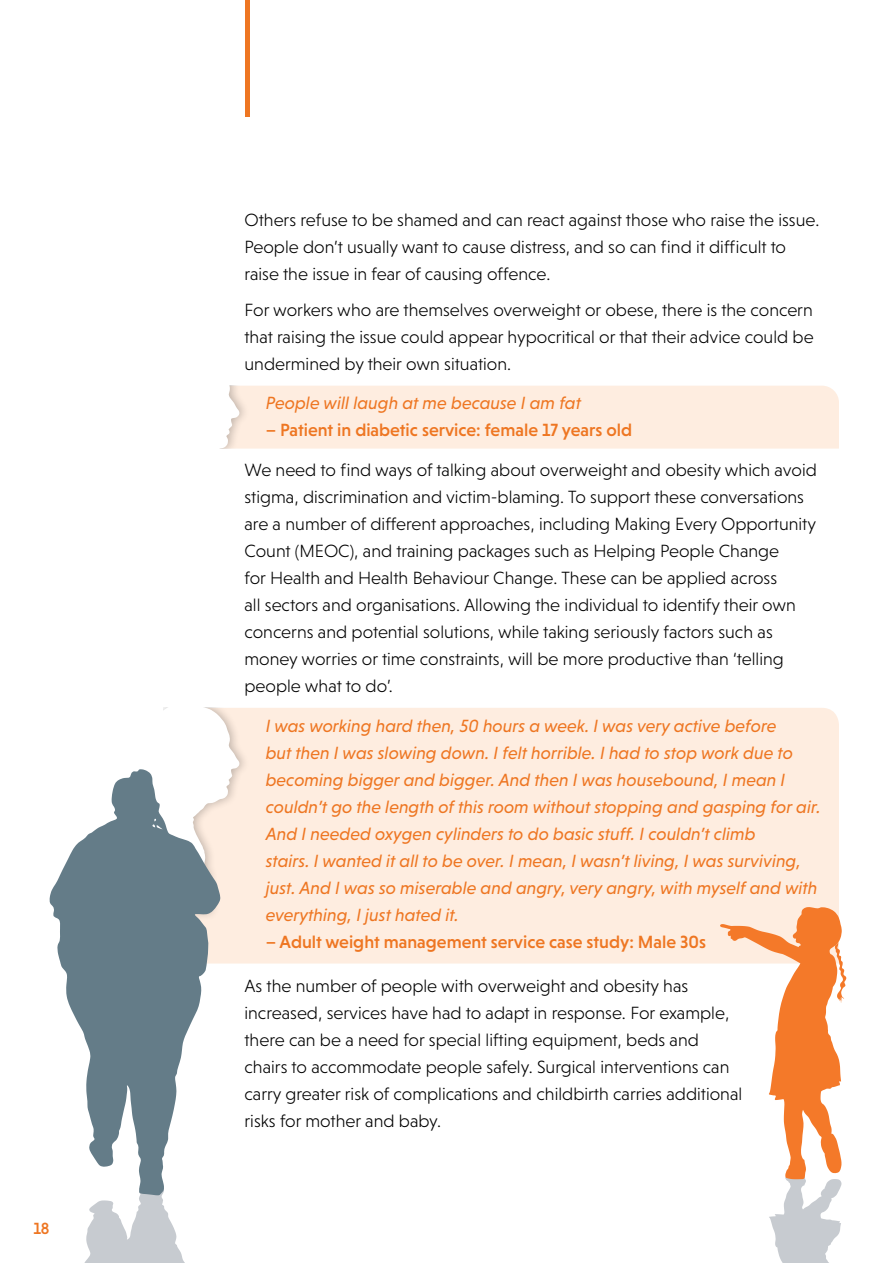
<style>
.page{position:relative;width:893px;height:1263px;background:#fff}
.page>*{position:absolute;margin:0;border:0;box-sizing:border-box;transform-origin:0 0}
.t1{font:300 18px/27px "Niveau Grotesk";color:#000}
.t2{font:italic 18px/27px "Niveau Grotesk";color:#ee7622}
.t3{font:500 18px "Niveau Grotesk";color:#ee7622}
.t4{font:500 16.5px "Niveau Grotesk";color:#ee7622}
</style>
<div class="page">
<div style="left:220px;top:708px;width:619px;height:255px;background:#feede0"></div>
<div style="left:220px;top:386px;width:619px;height:63px;background:#feede0"></div>
<div style="left:164px;top:708px;width:86px;height:213px;background:#feede0"></div>
<svg style="left:164px;top:708px;width:75px;height:192px"></svg>
<hr style="left:245px;top:0;width:4px;height:116px;background:#ee7622">
<svg style="left:84px;top:1195px;width:101px;height:68px"></svg>
<svg style="left:49px;top:769px;width:171px;height:426px;fill:#647c88"></svg>
<svg style="left:720px;top:907px;width:126px;height:356px"></svg>
<p class="t4" style="left:33px;top:1219px;width:18px">18</p>
<p class="t1" style="left:244px;top:206px;width:576px">Others refuse to be shamed and can react against those who raise the issue.<br>People don’t usually want to cause distress, and so can find it difficult to raise the issue in fear of causing offence.</p>
<p class="t1" style="left:244px;top:296px;width:571px;text-align:justify">For workers who are themselves overweight or obese, there is the concern that raising the issue could appear hypocritical or that their advice could be undermined by their own situation.</p>
<p class="t2" style="left:266px;top:390px;width:317px">People will laugh at me because I am fat</p>
<p class="t3" style="left:266px;top:420px;width:368px">– Patient in diabetic service: female 17 years old</p>
<p class="t1" style="left:244px;top:456px;width:574px">We need to find ways of talking about overweight and obesity which avoid stigma, discrimination and victim-blaming. To support these conversations are a number of different approaches, including Making Every Opportunity Count (MEOC), and training packages such as Helping People Change<br>for Health and Health Behaviour Change. These can be applied across<br>all sectors and organisations. Allowing the individual to identify their own concerns and potential solutions, while taking seriously factors such as money worries or time constraints, will be more productive than ‘telling people what to do’.</p>
<p class="t2" style="left:266px;top:712px;width:556px">I was working hard then, 50 hours a week. I was very active before<br>but then I was slowing down. I felt horrible. I had to stop work due to becoming bigger and bigger. And then I was housebound, I mean I couldn’t go the length of this room without stopping and gasping for air.<br>And I needed oxygen cylinders to do basic stuff. I couldn’t climb<br>stairs. I wanted it all to be over. I mean, I wasn’t living, I was surviving, just. And I was so miserable and angry, very angry, with myself and with everything, I just hated it.</p>
<p class="t3" style="left:266px;top:931px;width:442px">– Adult weight management service case study: Male 30s</p>
<p class="t1" style="left:244px;top:972px;width:499px">As the number of people with overweight and obesity has increased, services have had to adapt in response. For example, there can be a need for special lifting equipment, beds and chairs to accommodate people safely. Surgical interventions can carry greater risk of complications and childbirth carries additional risks for mother and baby.</p>
</div>
